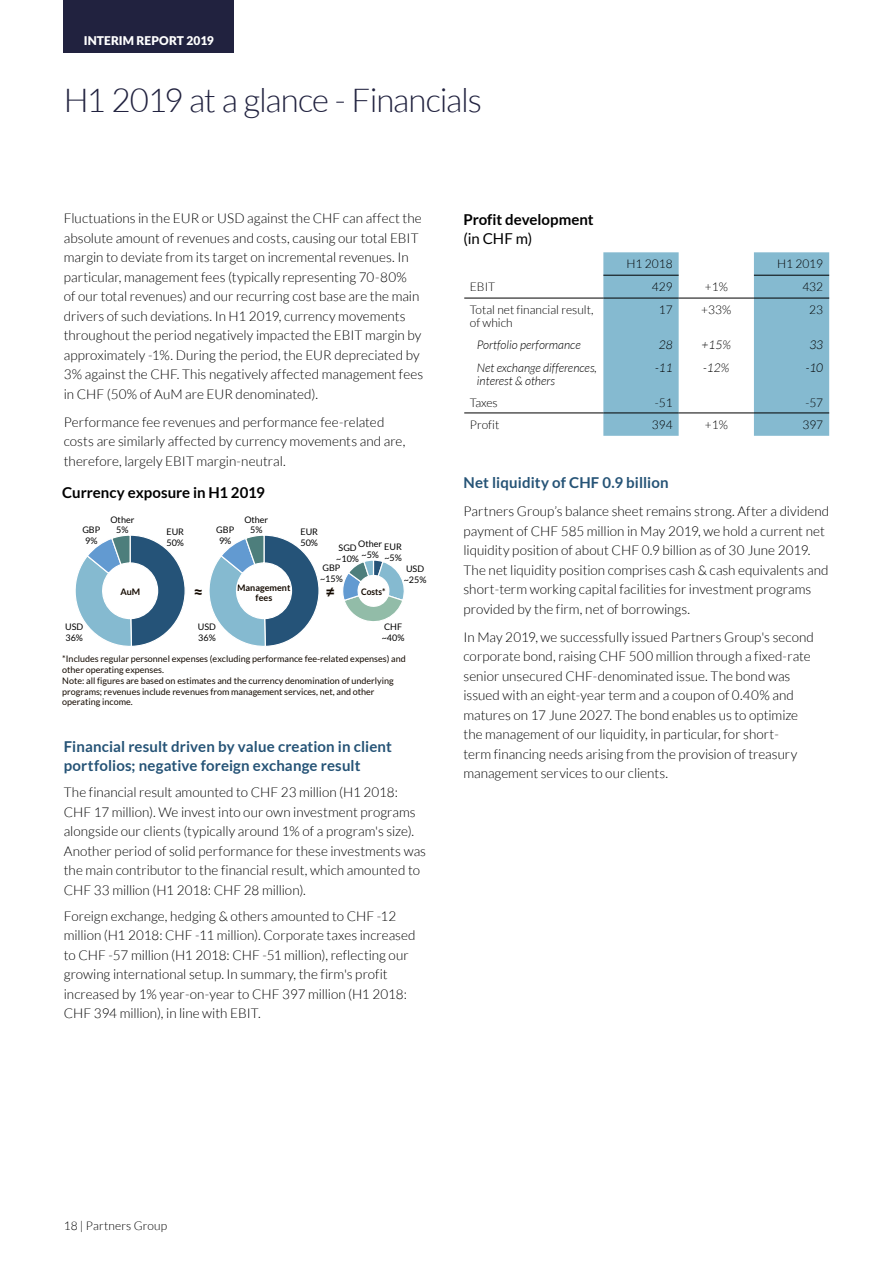
<style>
.page{position:relative;width:893px;height:1263px;background:#fff}
.page>*{position:absolute;margin:0;border:0;box-sizing:border-box;transform-origin:0 0}
.t1{font:300 33px "Lato";letter-spacing:-.03em;color:#21223f}
.t2{font:700 18px "Lato";color:#140a00;scale:.93 1}
.t3{font:700 15px/19.5px "Lato";letter-spacing:.01em;color:#255376}
.t4{font:700 15px "Lato";color:#000}
.t5{font:15px "Lato";color:#000}
.t6{font:300 13.5px/19.5px "Lato";color:#000}
.t7{font:300 12px/13.5px "Lato";color:#000}
.t8{font:italic 300 12px/13.5px "Lato";color:#000}
.t9{font:900 12px "Lato";letter-spacing:.005em;color:#fff}
.t10{font:9px/10.8px "Lato";color:#140a00}
.t11{font:9px/10.8px "Lato";color:#000}
.t12{font:700 9px/10.5px "Lato";color:#140a00;text-align:center}
.t13{font:700 9px "Lato";color:#140a00;scale:.93 1}
</style>
<div class="page">
<div style="left:64px;top:0;width:170px;height:53px;background:#21223f"></div>
<svg style="left:603px;top:252px;width:226px;height:184px"></svg>
<hr style="left:464px;top:298px;width:139px;height:1px;background:#000">
<hr style="left:603px;top:298px;width:76px;height:1px;background:#000">
<hr style="left:679px;top:298px;width:75px;height:1px;background:#000">
<hr style="left:754px;top:298px;width:75px;height:1px;background:#000">
<hr style="left:464px;top:413px;width:139px;height:1px;background:#000">
<hr style="left:603px;top:413px;width:76px;height:1px;background:#000">
<hr style="left:679px;top:413px;width:75px;height:1px;background:#000">
<hr style="left:754px;top:413px;width:75px;height:1px;background:#000">
<hr style="left:603px;top:275px;width:76px;height:1px;background:#000">
<hr style="left:754px;top:275px;width:75px;height:1px;background:#000">
<svg style="left:75px;top:535px;width:110px;height:111px"></svg>
<svg style="left:209px;top:535px;width:110px;height:111px"></svg>
<svg style="left:343px;top:560px;width:61px;height:61px"></svg>
<p class="t9" style="left:84px;top:33px;width:132px">INTERIM REPORT 2019</p>
<h1 class="t1" style="left:64px;top:82px;width:420px">H1 2019 at a glance - Financials</h1>
<p class="t6" style="left:64px;top:209px;width:361px">Fluctuations in the EUR or USD against the CHF can affect the absolute amount of revenues and costs, causing our total EBIT margin to deviate from its target on incremental revenues. In particular, management fees (typically representing 70-80%<br>of our total revenues) and our recurring cost base are the main drivers of such deviations. In H1 2019, currency movements throughout the period negatively impacted the EBIT margin by approximately -1%. During the period, the EUR depreciated by 3% against the CHF. This negatively affected management fees in CHF (50% of AuM are EUR denominated).</p>
<p class="t6" style="left:64px;top:412px;width:343px">Performance fee revenues and performance fee-related costs are similarly affected by currency movements and are, therefore, largely EBIT margin-neutral.</p>
<p class="t4" style="left:62px;top:484px;width:204px">Currency exposure in H1 2019</p>
<p class="t11" style="left:110px;top:514px;width:25px">Other</p>
<p class="t11" style="left:244px;top:514px;width:25px">Other</p>
<p class="t11" style="left:82px;top:525px;width:19px">GBP</p>
<p class="t11" style="left:116px;top:525px;width:14px">5%</p>
<p class="t11" style="left:85px;top:535px;width:14px">9%</p>
<p class="t11" style="left:216px;top:525px;width:19px">GBP</p>
<p class="t11" style="left:250px;top:525px;width:14px">5%</p>
<p class="t11" style="left:219px;top:535px;width:14px">9%</p>
<p class="t11" style="left:300px;top:526px;width:19px">EUR<br>50%</p>
<p class="t11" style="left:166px;top:526px;width:19px">EUR<br>50%</p>
<p class="t11" style="left:336px;top:543px;width:24px">SGD ~10%</p>
<p class="t11" style="left:358px;top:538px;width:25px;text-align:center">Other ~5%</p>
<p class="t11" style="left:384px;top:541px;width:19px">EUR ~5%</p>
<p class="t11" style="left:320px;top:562px;width:24px">GBP ~15%</p>
<p class="t11" style="left:404px;top:564px;width:24px">USD ~25%</p>
<p class="t12" style="left:120px;top:586px;width:21px">AuM</p>
<p class="t12" style="left:237px;top:582px;width:55px">Management fees</p>
<h2 class="t2" style="left:193px;top:581px;width:12px">≈</h2>
<h2 class="t2" style="left:325px;top:581px;width:12px">≠</h2>
<p class="t13" style="left:361px;top:586px;width:28px">Costs*</p>
<p class="t11" style="left:65px;top:621px;width:20px">USD<br>36%</p>
<p class="t11" style="left:198px;top:621px;width:20px">USD<br>36%</p>
<p class="t11" style="left:382px;top:621px;width:24px">CHF ~40%</p>
<p class="t10" style="left:62px;top:653px;width:345px">*Includes regular personnel expenses (excluding performance fee-related expenses) and other operating expenses.<br>Note: all figures are based on estimates and the currency denomination of underlying programs; revenues include revenues from management services, net, and other operating income.</p>
<p class="t3" style="left:64px;top:736px;width:330px">Financial result driven by value creation in client portfolios; negative foreign exchange result</p>
<p class="t6" style="left:64px;top:783px;width:364px">The financial result amounted to CHF 23 million (H1 2018:<br>CHF 17 million). We invest into our own investment programs alongside our clients (typically around 1% of a program's size).<br>Another period of solid performance for these investments was the main contributor to the financial result, which amounted to CHF 33 million (H1 2018: CHF 28 million).</p>
<p class="t6" style="left:64px;top:906px;width:353px">Foreign exchange, hedging &amp; others amounted to CHF -12 million (H1 2018: CHF -11 million). Corporate taxes increased to CHF -57 million (H1 2018: CHF -51 million), reflecting our growing international setup. In summary, the firm's profit increased by 1% year-on-year to CHF 397 million (H1 2018:<br>CHF 394 million), in line with EBIT.</p>
<p class="t4" style="left:463px;top:211px;width:132px">Profit development</p>
<p class="t5" style="left:463px;top:230px;width:70px">(in CHF m)</p>
<p class="t7" style="left:626px;top:257px;width:48px">H1 2018</p>
<p class="t7" style="left:777px;top:257px;width:48px">H1 2019</p>
<p class="t7" style="left:470px;top:280px;width:27px">EBIT</p>
<p class="t7" style="left:652px;top:280px;width:22px">429</p>
<p class="t7" style="left:705px;top:280px;width:25px">+1%</p>
<p class="t7" style="left:802px;top:280px;width:22px">432</p>
<p class="t7" style="left:470px;top:303px;width:125px">Total net financial result, of which</p>
<p class="t7" style="left:659px;top:303px;width:15px">17</p>
<p class="t7" style="left:701px;top:303px;width:32px">+33%</p>
<p class="t7" style="left:809px;top:303px;width:15px">23</p>
<p class="t8" style="left:477px;top:338px;width:105px">Portfolio performance</p>
<p class="t8" style="left:659px;top:338px;width:15px">28</p>
<p class="t8" style="left:702px;top:338px;width:31px">+15%</p>
<p class="t8" style="left:809px;top:338px;width:15px">33</p>
<p class="t8" style="left:477px;top:361px;width:122px">Net exchange differences, interest &amp; others</p>
<p class="t8" style="left:655px;top:361px;width:19px">-11</p>
<p class="t8" style="left:703px;top:361px;width:28px">-12%</p>
<p class="t8" style="left:806px;top:361px;width:19px">-10</p>
<p class="t7" style="left:470px;top:396px;width:29px">Taxes</p>
<p class="t7" style="left:655px;top:396px;width:19px">-51</p>
<p class="t7" style="left:805px;top:396px;width:19px">-57</p>
<p class="t7" style="left:470px;top:418px;width:31px">Profit</p>
<p class="t7" style="left:652px;top:418px;width:22px">394</p>
<p class="t7" style="left:705px;top:418px;width:25px">+1%</p>
<p class="t7" style="left:802px;top:418px;width:22px">397</p>
<p class="t3" style="left:463px;top:473px;width:207px">Net liquidity of CHF 0.9 billion</p>
<p class="t6" style="left:463px;top:502px;width:367px">Partners Group’s balance sheet remains strong. After a dividend payment of CHF 585 million in May 2019, we hold a current net liquidity position of about CHF 0.9 billion as of 30 June 2019.<br>The net liquidity position comprises cash &amp; cash equivalents and short-term working capital facilities for investment programs provided by the firm, net of borrowings.</p>
<p class="t6" style="left:463px;top:627px;width:352px">In May 2019, we successfully issued Partners Group's second corporate bond, raising CHF 500 million through a fixed-rate senior unsecured CHF-denominated issue. The bond was issued with an eight-year term and a coupon of 0.40% and matures on 17 June 2027. The bond enables us to optimize the management of our liquidity, in particular, for short-<br>term financing needs arising from the provision of treasury management services to our clients.</p>
<p class="t7" style="left:64px;top:1219px;width:105px">18 | Partners Group</p>
</div>
